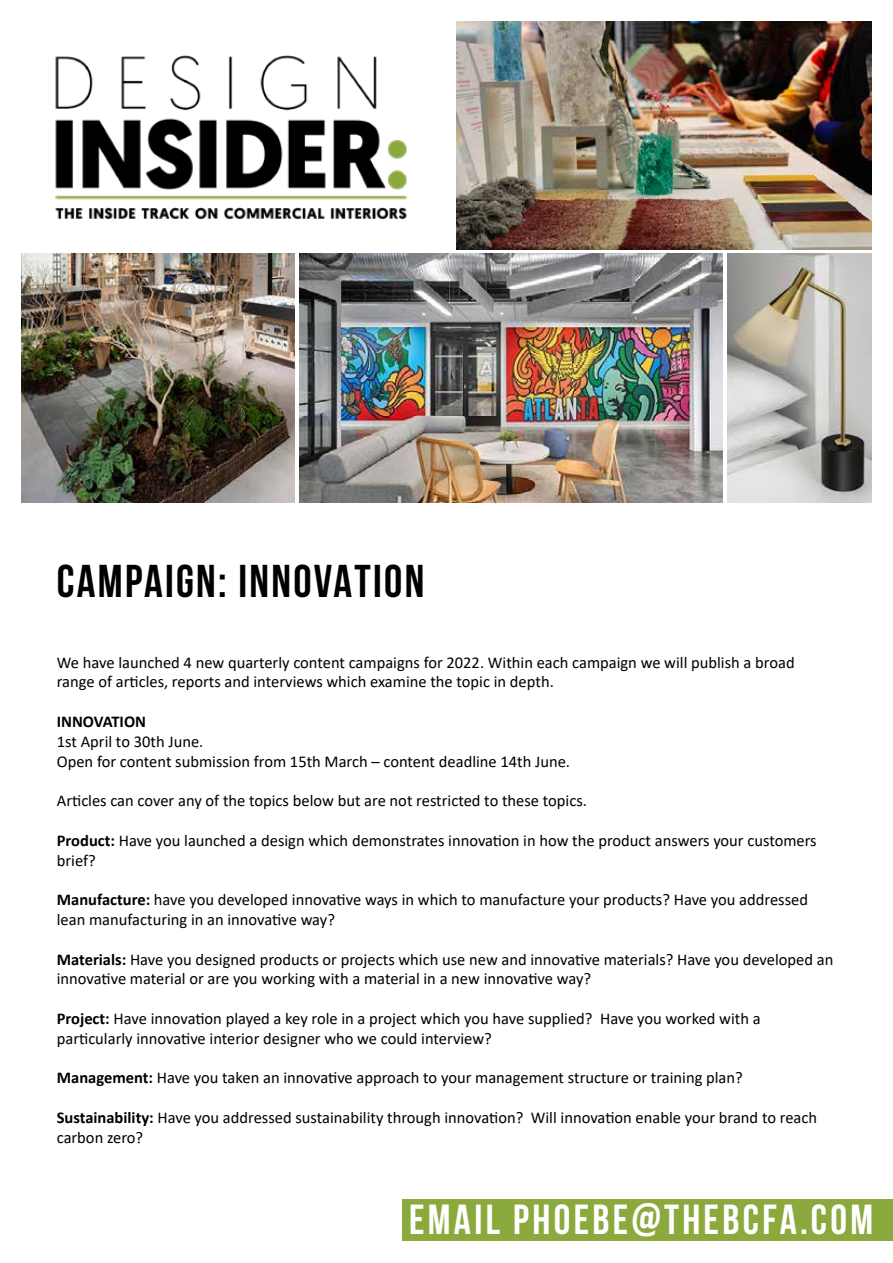
<style>
.page{position:relative;width:893px;height:1263px;background:#fff}
.page>*{position:absolute;margin:0;border:0;box-sizing:border-box;transform-origin:0 0}
.t1{font:700 45.9px "Bebas Neue";letter-spacing:.05em;color:#000}
.t2{font:700 42px "Bebas Neue";letter-spacing:.08em;color:#fff}
.t3{font:16.5px/19.8px "Calibri";color:#000}
.t4{font:700 16.5px "Calibri";color:#000}
.s1{font-weight:700}
</style>
<div class="page">
<img style="left:55px;top:55px;width:352px;height:165px">
<div style="left:403px;top:1199px;width:490px;height:42px;background:#8ca93e"></div>
<img style="left:299px;top:253px;width:423px;height:250px">
<img style="left:727px;top:253px;width:145px;height:250px">
<img style="left:456px;top:21px;width:416px;height:228px">
<img style="left:21px;top:253px;width:274px;height:250px">
<h1 class="t1" style="left:57px;top:556px;width:369px">CAMPAIGN: INNOVATION</h1>
<p class="t3" style="left:57px;top:652px;width:739px">We have launched 4 new quarterly content campaigns for 2022. Within each campaign we will publish a broad range of articles, reports and interviews which examine the topic in depth.</p>
<p class="t4" style="left:57px;top:710px;width:91px">INNOVATION</p>
<p class="t3" style="left:57px;top:731px;width:515px">1st April to 30th June.<br>Open for content submission from 15th March – content deadline 14th June.</p>
<p class="t3" style="left:57px;top:790px;width:532px">Articles can cover any of the topics below but are not restricted to these topics.</p>
<p class="t3" style="left:57px;top:830px;width:761px"><span class="s1">Product:</span> Have you launched a design which demonstrates innovation in how the product answers your customers brief?</p>
<p class="t3" style="left:57px;top:889px;width:753px"><span class="s1">Manufacture:</span> have you developed innovative ways in which to manufacture your products? Have you addressed lean manufacturing in an innovative way?</p>
<p class="t3" style="left:57px;top:949px;width:778px"><span class="s1">Materials:</span> Have you designed products or projects which use new and innovative materials? Have you developed an innovative material or are you working with a material in a new innovative way?</p>
<p class="t3" style="left:57px;top:1008px;width:705px"><span class="s1">Project:</span> Have innovation played a key role in a project which you have supplied? Have you worked with a particularly innovative interior designer who we could interview?</p>
<p class="t3" style="left:57px;top:1067px;width:687px"><span class="s1">Management:</span> Have you taken an innovative approach to your management structure or training plan?</p>
<p class="t3" style="left:57px;top:1107px;width:762px"><span class="s1">Sustainability:</span> Have you addressed sustainability through innovation? Will innovation enable your brand to reach carbon zero?</p>
<h2 class="t2" style="left:409px;top:1196px;width:466px">EMAIL PHOEBE@THEBCFA.COM</h2>
</div>
